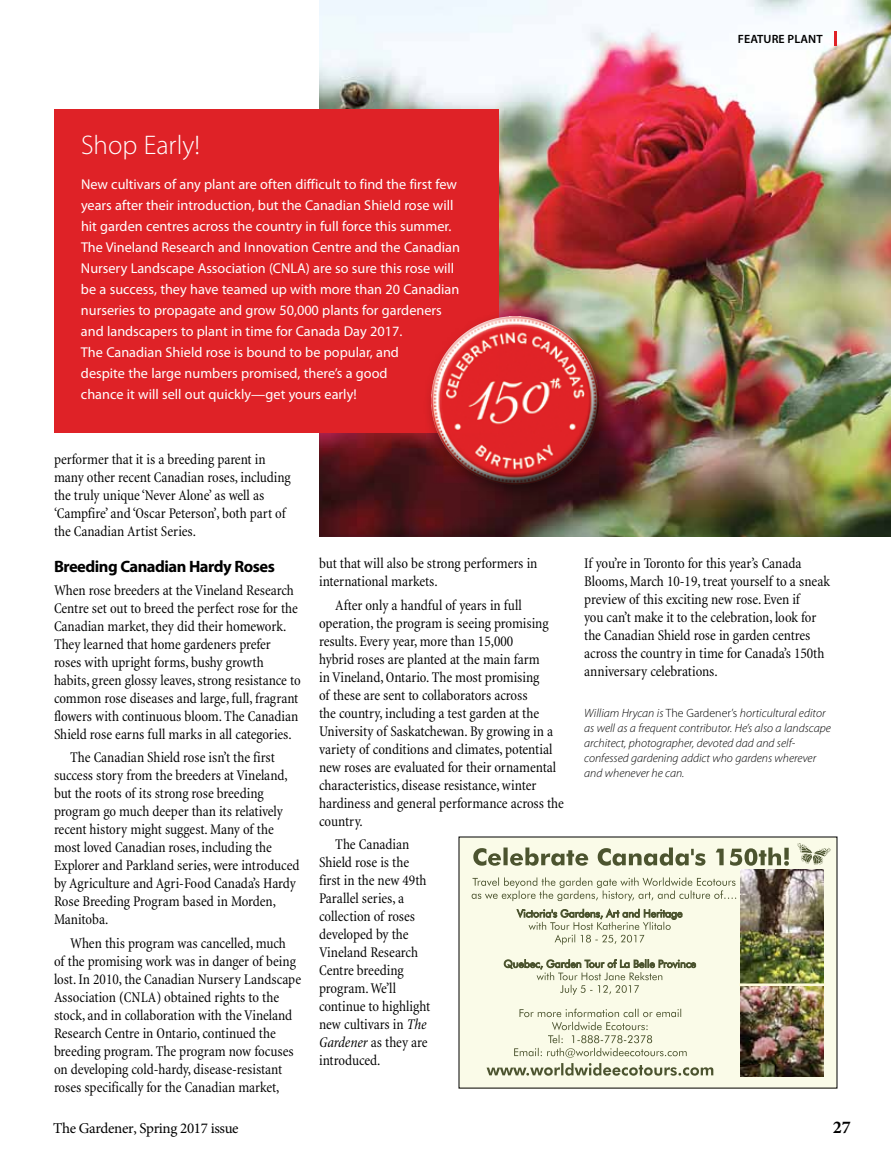
<style>
.page{position:relative;width:891px;height:1161px;background:#fff}
.page>*{position:absolute;margin:0;border:0;box-sizing:border-box;transform-origin:0 0}
.t1{font:300 27px "Myriad Pro";color:#fff}
.t2{font:700 18px "Minion Pro";color:#000}
.t3{font:700 16.5px "Myriad Pro";letter-spacing:-.03em;color:#000}
.t4{font:condensed 15px/18px "Minion";letter-spacing:-.005em;color:#000}
.t5{font:15px "Minion Pro";letter-spacing:-.025em;color:#000}
.t6{font:14.25px/21px "Myriad Pro";color:#fff}
.t7{font:italic 300 12px/15px "Myriad Pro";color:#000}
.t8{font:600 12px "Myriad Pro";letter-spacing:.01em;color:#000}
.s1{font-style:italic}
.s2{font-style:normal}
</style>
<div class="page">
<img style="left:319px;top:0;width:572px;height:537px">
<hr style="left:834px;top:32px;width:3px;height:14px;background:#df2227">
<div style="left:54px;top:109px;width:445px;height:323px;background:#df2227"></div>
<div style="left:423px;top:308px;width:198px;height:197px;background:#000;opacity:.51"></div>
<div style="left:421px;top:306px;width:173px;height:140px;background:#fff;opacity:.75"></div>
<div style="left:432px;top:343px;width:178px;height:151px;background:#000;opacity:.75"></div>
<div style="left:459px;top:837px;width:378px;height:251px;background:#fafbe8"></div>
<svg style="left:797px;top:843px;width:34px;height:22px"></svg>
<img style="left:740px;top:985px;width:84px;height:91px">
<img style="left:740px;top:870px;width:84px;height:114px">
<svg style="left:473px;top:848px;width:316px;height:18px"></svg>
<svg style="left:472px;top:877px;width:264px;height:24px"></svg>
<svg style="left:504px;top:909px;width:192px;height:86px"></svg>
<svg style="left:487px;top:1009px;width:226px;height:67px"></svg>
<div style="left:739px;top:984px;width:86px;height:1px;border:1px solid #fcfada"></div>
<p class="t8" style="left:738px;top:31px;width:79px">FEATURE PLANT</p>
<h1 class="t1" style="left:81px;top:129px;width:120px">Shop Early!</h1>
<p class="t6" style="left:81px;top:173px;width:381px">New cultivars of any plant are often difficult to find the first few years after their introduction, but the Canadian Shield rose will hit garden centres across the country in full force this summer.<br>The Vineland Research and I nnovation Centre and the Canadian Nursery Landscape Association (CNLA) are so sure this rose will be a success, they have teamed up with more than 20 Canadian nurseries to propagate and grow 50,000 plants for gardeners and landscapers to plant in time for Canada Day 2017.<br>The Canadian Shield rose is bound to be popular, and<br>despite the large numbers promised, there’s a good<br>chance it will sell out quickly—get yours early!</p>
<p class="t4" style="left:54px;top:451px;width:238px">performer that it is a breeding parent in many other recent Canadian roses, including the truly unique ‘Never Alone’ as well as ‘Campfire’ and ‘Oscar Peterson’, both part of the Canadian Artist Series.</p>
<p class="t3" style="left:54px;top:555px;width:222px">Breeding Canadian Hardy Roses</p>
<p class="t4" style="left:54px;top:582px;width:248px">When rose breeders at the Vineland Research Centre set out to breed the perfect rose for the Canadian market, they did their homework.<br>They learned that home gardeners prefer roses with upright forms, bushy growth habits, green glossy leaves, strong resistance to common rose diseases and large, full, fragrant flowers with continuous bloom. The Canadian Shield rose earns full marks in all categories.</p>
<p class="t4" style="left:54px;top:749px;width:247px;text-indent:16px">The Canadian Shield rose isn’t the first success story from the breeders at Vineland, but the roots of its strong rose breeding program go much deeper than its relatively recent history might suggest. Many of the most loved Canadian roses, including the Explorer and Parkland series, were introduced by Agriculture and Agri-Food Canada’s Hardy Rose Breeding Program based in Morden, Manitoba.</p>
<p class="t4" style="left:54px;top:934px;width:249px;text-indent:16px">When this program was cancelled, much<br>of the promising work was in danger of being lost. In 2010, the Canadian Nursery Landscape Association (CNLA) obtained rights to the stock, and in collaboration with the Vineland Research Centre in Ontario, continued the breeding program. The program now focuses on developing cold-hardy, disease-resistant roses specifically for the Canadian market,</p>
<p class="t4" style="left:319px;top:555px;width:220px">but that will also be strong performers in international markets.</p>
<p class="t4" style="left:319px;top:596px;width:246px;text-indent:16px">After only a handful of years in full operation, the program is seeing promising results. Every year, more than 15,000<br>hybrid roses are planted at the main farm<br>in Vineland, Ontario. The most promising<br>of these are sent to collaborators across<br>the country, including a test garden at the University of Saskatchewan. By growing in a variety of conditions and climates, potential new roses are evaluated for their ornamental characteristics, disease resistance, winter hardiness and general performance across the country.</p>
<p class="t4" style="left:319px;top:836px;width:113px;text-indent:16px">The Canadian<br>Shield rose is the first in the new 49th<br>Parallel series, a collection of roses developed by the<br>Vineland Research<br>Centre breeding program. We’ll continue to highlight new cultivars in <span class="s1">The<br>Gardener</span> as they are introduced.</p>
<p class="t4" style="left:584px;top:555px;width:247px">If you’re in Toronto for this year’s Canada Blooms, March 10-19, treat yourself to a sneak preview of this exciting new rose. Even if<br>you can’t make it to the celebration, look for the Canadian Shield rose in garden centres across the country in time for Canada’s 150th anniversary celebrations.</p>
<p class="t7" style="left:584px;top:705px;width:248px">William Hrycan is <span class="s2">The Gardener’s</span> horticultural editor as well as a frequent contributor. He’s also a landscape architect, photographer, devoted dad and self&shy;confessed gardening addict who gardens wherever and whenever he can.</p>
<p class="t5" style="left:53px;top:1118px;width:187px">The Gardener, Spring 2017 issue</p>
<p class="t2" style="left:833px;top:1114px;width:19px">27</p>
</div>
